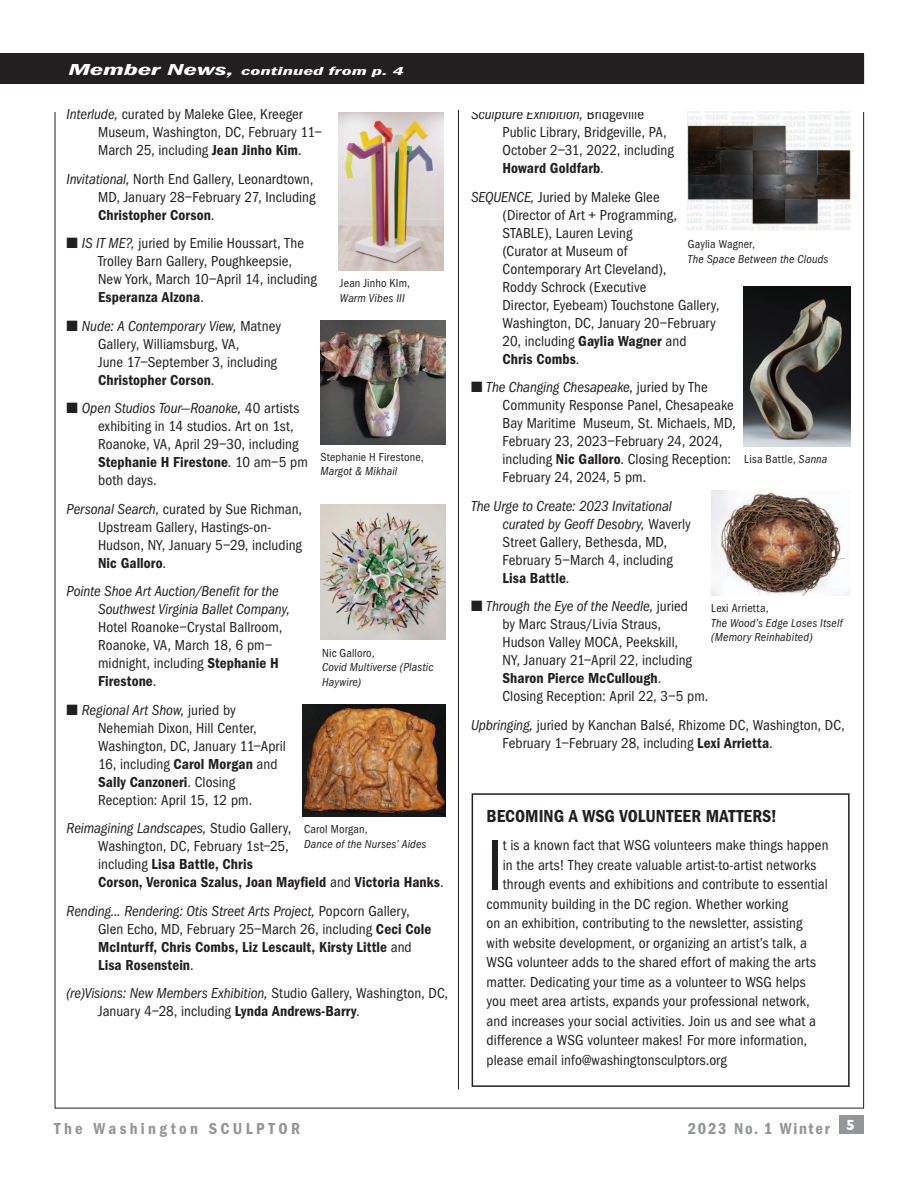
<style>
.page{position:relative;width:918px;height:1188px;background:#fff}
.page>*{position:absolute;margin:0;border:0;box-sizing:border-box;transform-origin:0 0}
.t1{font:73.5px "Franklin Got Cd ITC";color:#231f20}
.t2{font:600 18px "Franklin Got Cd ITC";color:#231f20}
.t3{font:600 16.5px "Franklin Got Cd ITC";letter-spacing:.2em;color:#939598}
.t4{font:600 16.5px "Franklin Got Cd ITC";letter-spacing:.105em;color:#939598}
.t5{font:15px/18px "Franklin Got Cd ITC";letter-spacing:.005em;color:#231f20}
.t6{font:600 15px/18px "Franklin Got Cd ITC";letter-spacing:.005em;color:#231f20}
.t7{font:italic 15px/18px "Franklin Got Cd ITC";letter-spacing:-.005em;color:#231f20}
.t8{font:700 15px "Gill Sans";color:#939598;scale:1.56 1}
.t9{font:700 15px "Gill Sans";color:#fff}
.t10{font:italic 12px/14.4px "Franklin Got Cd ITC";letter-spacing:.01em;color:#231f20}
.t11{font:12px "Franklin Got Cd ITC";letter-spacing:.015em;color:#231f20}
.t12{font:italic 600 12px "Franklin Got Cd ITC";letter-spacing:.005em;color:#fff;scale:1.8 1}
.s1{font-size:16.5px}
.s2{font-style:italic}
.s3{font-weight:600}
.s4{font-weight:400;font-style:italic}
.s5{font-weight:400}
</style>
<div class="page">
<div style="left:840px;top:1115px;width:24px;height:19px;background:#939598"></div>
<div style="left:0;top:54px;width:864px;height:40px;background:#231f20"></div>
<div style="left:0;top:84px;width:881px;height:27px;background:#fff"></div>
<hr style="left:458px;top:110px;width:1px;height:980px;background:#231f20">
<div style="left:472px;top:793px;width:378px;height:294px;border:2px solid #231f20"></div>
<img style="left:688px;top:112px;width:162px;height:118px">
<img style="left:711px;top:490px;width:139px;height:106px">
<img style="left:338px;top:112px;width:106px;height:159px">
<img style="left:303px;top:704px;width:143px;height:112px">
<img style="left:320px;top:504px;width:125px;height:136px">
<img style="left:743px;top:286px;width:107px;height:161px">
<img style="left:320px;top:320px;width:125px;height:125px">
<p class="t12" style="left:68px;top:65px;width:188px"><span class="s1">Member News,</span> continued from p. 4</p>
<p class="t5" style="left:98px;top:105px;width:225px;text-indent:-32px"><span class="s2">Interlude,</span> curated by Maleke Glee, Kreeger<br>Museum, Washington, DC, February 11–<br>March 25, including <span class="s3">Jean Jinho Kim</span>.</p>
<p class="t5" style="left:98px;top:170px;width:219px;text-indent:-32px"><span class="s2">Invitational,</span> North End Gallery, Leonardtown,<br>MD, January 28–February 27, Including<br><span class="s3">Christopher Corson</span>.</p>
<p class="t5" style="left:98px;top:234px;width:220px;text-indent:-32px">■ <span class="s2">IS IT ME?,</span> juried by Emilie Houssart, The Trolley Barn Gallery, Poughkeepsie, New York, March 10–April 14, including <span class="s3">Esperanza Alzona</span>.</p>
<p class="t5" style="left:98px;top:317px;width:184px;text-indent:-31px">■ <span class="s2">Nude: A Contemporary View,</span> Matney<br>Gallery, Williamsburg, VA,<br>June 17–September 3, including<br><span class="s3">Christopher Corson</span>.</p>
<p class="t5" style="left:98px;top:399px;width:211px;text-indent:-32px">■ <span class="s2">Open Studios Tour—Roanoke,</span> 40 artists exhibiting in 14 studios. Art on 1st,<br>Roanoke, VA, April 29–30, including<br><span class="s3">Stephanie H Firestone</span>. 10 am–5 pm both days.</p>
<p class="t5" style="left:98px;top:500px;width:206px;text-indent:-32px"><span class="s2">Personal Search,</span> curated by Sue Richman,<br>Upstream Gallery, Hastings-on-<br>Hudson, NY, January 5–29, including<br><span class="s3">Nic Galloro</span>.</p>
<p class="t7" style="left:98px;top:582px;width:194px;text-indent:-32px">Pointe Shoe Art Auction/Benefit for the<br>Southwest Virginia Ballet Company,</p>
<p class="t5" style="left:98px;top:618px;width:186px">Hotel Roanoke–Crystal Ballroom,<br>Roanoke, VA, March 18, 6 pm– midnight, including <span class="s3">Stephanie H<br>Firestone</span>.</p>
<p class="t5" style="left:98px;top:701px;width:189px;text-indent:-31px">■ <span class="s2">Regional Art Show,</span> juried by<br>Nehemiah Dixon, Hill Center,<br>Washington, DC, January 11–April<br>16, including <span class="s3">Carol Morgan</span> and<br><span class="s3">Sally Canzoneri</span>. Closing<br>Reception: April 15, 12 pm.</p>
<p class="t6" style="left:98px;top:819px;width:347px;text-indent:-32px"><span class="s4">Reimagining Landscapes,</span> <span class="s5">Studio Gallery,<br>Washington, DC, February 1st–25,<br>including</span> Lisa Battle, Chris<br>Corson, Veronica Szalus, Joan Mayfield <span class="s5">and</span> Victoria Hanks<span class="s5">.</span></p>
<p class="t6" style="left:98px;top:902px;width:335px;text-indent:-32px"><span class="s4">Rending... Rendering: Otis Street Arts Project,</span> <span class="s5">Popcorn Gallery, Glen Echo, MD, February 25–March 26, including</span> Ceci Cole McInturff, Chris Combs, Liz Lescault, Kirsty Little <span class="s5">and </span>Lisa Rosenstein<span class="s5">.</span></p>
<p class="t5" style="left:98px;top:984px;width:352px;text-indent:-31px"><span class="s2">(re)Visions: New Members Exhibition,</span> Studio Gallery, Washington, DC,<br>January 4–28, including <span class="s3">Lynda Andrews-Barry</span>.</p>
<p class="t5" style="left:502px;top:105px;width:173px;text-indent:-32px"><span class="s2">Sculpture Exhibition,</span> Bridgeville<br>Public Library, Bridgeville, PA,<br>October 2–31, 2022, including<br><span class="s3">Howard Goldfarb</span>.</p>
<p class="t5" style="left:502px;top:188px;width:218px;text-indent:-32px"><span class="s2">SEQUENCE,</span> Juried by Maleke Glee<br>(Director of Art + Programming,<br>STABLE), Lauren Leving<br>(Curator at Museum of<br>Contemporary Art Cleveland),<br>Roddy Schrock (Executive<br>Director, Eyebeam) Touchstone Gallery,<br>Washington, DC, January 20–February<br>20, including <span class="s3">Gaylia Wagner</span> and<br><span class="s3">Chris Combs</span>.</p>
<p class="t5" style="left:502px;top:378px;width:235px;text-indent:-32px">■ <span class="s2">The Changing Chesapeake,</span> juried by The Community Response Panel, Chesapeake Bay Maritime Museum, St. Michaels, MD, February 23, 2023–February 24, 2024, including <span class="s3">Nic Galloro</span>. Closing Reception:<br>February 24, 2024, 5 pm.</p>
<p class="t5" style="left:502px;top:497px;width:190px;text-indent:-32px"><span class="s2">The Urge to Create: 2023 Invitational curated by Geoff Desobry,</span> Waverly<br>Street Gallery, Bethesda, MD,<br>February 5–March 4, including<br><span class="s3">Lisa Battle</span>.</p>
<p class="t5" style="left:502px;top:597px;width:207px;text-indent:-32px">■ <span class="s2">Through the Eye of the Needle,</span> juried<br>by Marc Straus/Livia Straus,<br>Hudson Valley MOCA, Peekskill,<br>NY, January 21–April 22, including <span class="s3">Sharon Pierce McCullough</span>.<br>Closing Reception: April 22, 3–5 pm.</p>
<p class="t5" style="left:502px;top:716px;width:344px;text-indent:-32px"><span class="s2">Upbringing,</span> juried by Kanchan Balsé, Rhizome DC, Washington, DC,<br>February 1–February 28, including <span class="s3">Lexi Arrietta</span>.</p>
<p class="t11" style="left:688px;top:238px;width:69px">Gaylia Wagner,</p>
<p class="t10" style="left:688px;top:252px;width:142px">The Space Between the Clouds</p>
<p class="t11" style="left:340px;top:277px;width:72px">Jean Jinho KIm,</p>
<p class="t10" style="left:340px;top:291px;width:66px">Warm Vibes III</p>
<p class="t11" style="left:320px;top:450px;width:105px">Stephanie H Firestone,</p>
<p class="t11" style="left:744px;top:453px;width:85px">Lisa Battle, <span class="s2">Sanna</span></p>
<p class="t10" style="left:320px;top:464px;width:79px">Margot &amp; Mikhail</p>
<p class="t11" style="left:711px;top:602px;width:59px">Lexi Arrietta,</p>
<p class="t10" style="left:711px;top:616px;width:133px">The Wood’s Edge Loses Itself (Memory Reinhabited)</p>
<p class="t11" style="left:322px;top:646px;width:54px">Nic Galloro,</p>
<p class="t10" style="left:322px;top:660px;width:113px">Covid Multiverse (Plastic<br>Haywire)</p>
<p class="t2" style="left:487px;top:806px;width:292px">BECOMING A WSG VOLUNTEER MATTERS!</p>
<h1 class="t1" style="left:487px;top:824px;width:18px">I</h1>
<p class="t5" style="left:503px;top:836px;width:327px">t is a known fact that WSG volunteers make things happen</p>
<p class="t11" style="left:304px;top:823px;width:65px">Carol Morgan,</p>
<p class="t10" style="left:304px;top:837px;width:124px">Dance of the Nurses’ Aides</p>
<p class="t5" style="left:503px;top:856px;width:315px">in the arts! They create valuable artist-to-artist networks</p>
<p class="t5" style="left:503px;top:875px;width:327px">through events and exhibitions and contribute to essential</p>
<p class="t5" style="left:487px;top:895px;width:303px">community building in the DC region. Whether working</p>
<p class="t5" style="left:487px;top:914px;width:317px">on an exhibition, contributing to the newsletter, assisting</p>
<p class="t5" style="left:487px;top:934px;width:322px">with website development, or organizing an artist’s talk, a</p>
<p class="t5" style="left:487px;top:953px;width:331px">WSG volunteer adds to the shared effort of making the arts</p>
<p class="t5" style="left:487px;top:973px;width:321px">matter. Dedicating your time as a volunteer to WSG helps</p>
<p class="t5" style="left:487px;top:992px;width:325px">you meet area artists, expands your professional network,</p>
<p class="t5" style="left:487px;top:1012px;width:331px">and increases your social activities. Join us and see what a</p>
<p class="t5" style="left:487px;top:1031px;width:322px">difference a WSG volunteer makes! For more information,</p>
<p class="t5" style="left:487px;top:1051px;width:242px">please email info@washingtonsculptors.org</p>
<p class="t8" style="left:643px;top:1116px;width:116px">2010 #2 Spring</p>
<p class="t9" style="left:846px;top:1113px;width:10px">5</p>
<p class="t8" style="left:54px;top:1116px;width:223px">WASHINGTON SCULPTORS</p>
<p class="t3" style="left:54px;top:1119px;width:248px">The Washington SCULPTOR</p>
<p class="t4" style="left:688px;top:1119px;width:144px">2023 No. 1 Winter</p>
</div>
